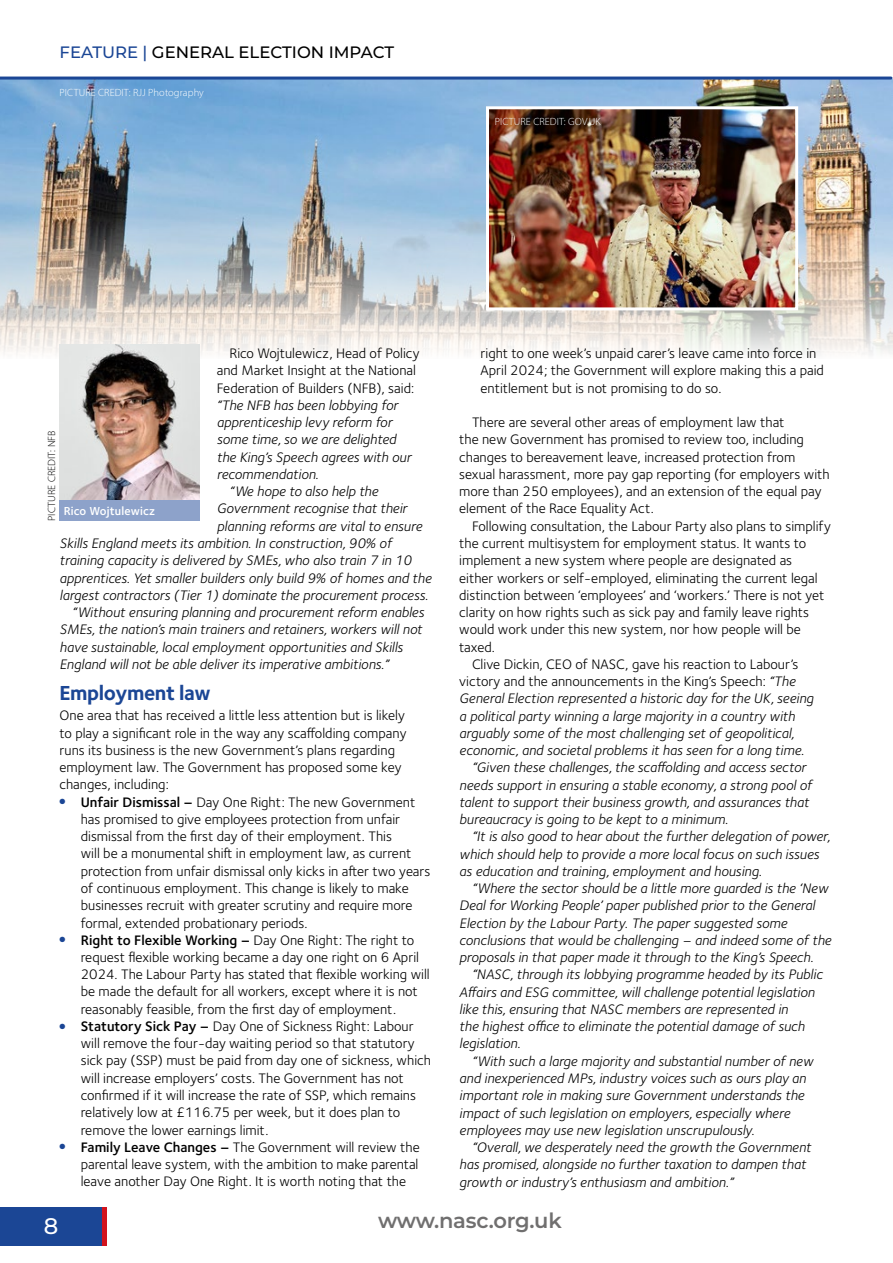
<style>
.page{position:relative;width:893px;height:1263px;background:#fff}
.page>*{position:absolute;margin:0;border:0;box-sizing:border-box;transform-origin:0 0}
.t1{font:100 22.5px "Montserrat";color:#fff}
.t2{font:100 21px "Montserrat";letter-spacing:-.01em;color:#706f6f}
.t3{font:700 21px "Foundry Sterling";letter-spacing:-.02em;color:#1b4695}
.t4{font:100 16.5px "Montserrat";color:#000}
.t5{font:14.25px/17.2px "Foundry Sterling";color:#000}
.t6{font:italic 14.25px "Foundry Sterling";color:#000}
.t7{font:600 12px "Foundry Sterling";letter-spacing:.01em;color:#fff}
.t8{font:300 10.5px "Myriad Pro";letter-spacing:.01em;color:#fff}
.t9{font:300 10.5px "Myriad Pro";letter-spacing:.01em;color:#000}
.s1{color:#1b4695}
.s2{font-weight:600}
.s3{font-style:italic}
</style>
<div class="page">
<img style="left:0;top:80px;width:892px;height:133px">
<svg style="left:0;top:213px;width:893px;height:146px;background:#cececd"></svg>
<hr style="left:0;top:77px;width:891px;height:3px;background:#1b4695">
<div style="left:0;top:1208px;width:102px;height:38px;background:#1b4695"></div>
<div style="left:102px;top:1208px;width:5px;height:38px;background:#d2131d"></div>
<div style="left:60px;top:500px;width:140px;height:21px;background:#8da2ca"></div>
<img style="left:60px;top:344px;width:140px;height:156px">
<img style="left:484px;top:105px;width:316px;height:207px">
<p class="t4" style="left:60px;top:42px;width:336px"><span class="s1">FEATURE |</span> GENERAL ELECTION IMPACT</p>
<p class="t8" style="left:60px;top:86px;width:146px">PICTURE CREDIT: RJJ Photography</p>
<p class="t8" style="left:495px;top:115px;width:108px">PICTURE CREDIT: GOV.UK</p>
<p class="t5" style="left:217px;top:345px;width:204px;text-indent:13px">Rico Wojtulewicz, Head of Policy and Market Insight at the National<br>Federation of Builders (NFB), said:</p>
<p class="t6" style="left:217px;top:397px;width:183px">“The NFB has been lobbying for</p>
<p class="t6" style="left:217px;top:414px;width:177px">apprenticeship levy reform for</p>
<p class="t6" style="left:217px;top:431px;width:181px">some time, so we are delighted</p>
<p class="t6" style="left:217px;top:449px;width:196px">the King’s Speech agrees with our</p>
<p class="t6" style="left:217px;top:466px;width:103px">recommendation.</p>
<p class="t6" style="left:230px;top:483px;width:150px">“We hope to also help the</p>
<p class="t6" style="left:217px;top:500px;width:192px">Government recognise that their</p>
<p class="t6" style="left:217px;top:518px;width:207px">planning reforms are vital to ensure</p>
<p class="t6" style="left:60px;top:535px;width:334px">Skills England meets its ambition. In construction, 90% of</p>
<p class="t6" style="left:60px;top:552px;width:354px">training capacity is delivered by SMEs, who also train 7 in 10</p>
<p class="t6" style="left:60px;top:569px;width:373px">apprentices. Yet smaller builders only build 9% of homes and the</p>
<p class="t6" style="left:60px;top:587px;width:370px">largest contractors (Tier 1) dominate the procurement process.</p>
<p class="t6" style="left:72px;top:604px;width:353px">“Without ensuring planning and procurement reform enables</p>
<p class="t6" style="left:60px;top:621px;width:364px">SMEs, the nation’s main trainers and retainers, workers will not</p>
<p class="t6" style="left:60px;top:638px;width:345px">have sustainable, local employment opportunities and Skills</p>
<p class="t6" style="left:60px;top:656px;width:331px">England will not be able deliver its imperative ambitions.”</p>
<h2 class="t3" style="left:60px;top:680px;width:153px">Employment law</h2>
<p class="t5" style="left:60px;top:707px;width:349px">One area that has received a little less attention but is likely to play a significant role in the way any scaffolding company runs its business is the new Government’s plans regarding employment law. The Government has proposed some key changes, including:</p>
<p class="t5" style="left:81px;top:793px;width:351px;text-indent:-21px"><sup>●</sup> <span class="s2">Unfair Dismissal –</span> Day One Right: The new Government has promised to give employees protection from unfair dismissal from the first day of their employment. This<br>will be a monumental shift in employment law, as current protection from unfair dismissal only kicks in after two years of continuous employment. This change is likely to make businesses recruit with greater scrutiny and require more formal, extended probationary periods.</p>
<p class="t5" style="left:81px;top:931px;width:350px;text-indent:-21px"><sup>●</sup> <span class="s2">Right to Flexible Working –</span> Day One Right: The right to request flexible working became a day one right on 6 April 2024. The Labour Party has stated that flexible working will be made the default for all workers, except where it is not reasonably feasible, from the first day of employment.</p>
<p class="t5" style="left:81px;top:1018px;width:352px;text-indent:-21px"><sup>●</sup> <span class="s2">Statutory Sick Pay –</span> Day One of Sickness Right: Labour will remove the four-day waiting period so that statutory sick pay (SSP) must be paid from day one of sickness, which will increase employers’ costs. The Government has not confirmed if it will increase the rate of SSP, which remains relatively low at £116.75 per week, but it does plan to remove the lower earnings limit.</p>
<p class="t5" style="left:81px;top:1138px;width:340px;text-align:justify;text-indent:-21px"><sup>●</sup> <span class="s2">Family Leave Changes –</span> The Government will review the parental leave system, with the ambition to make parental leave another Day One Right. It is worth noting that the</p>
<p class="t9" style="left:45px;top:521px;width:92px;rotate:-90deg">PICTURE CREDIT: NFB</p>
<p class="t7" style="left:64px;top:503px;width:93px">Rico Wojtulewicz</p>
<p class="t5" style="left:480px;top:345px;width:345px">right to one week’s unpaid carer’s leave came into force in<br>April 2024; the Government will explore making this a paid entitlement but is not promising to do so.</p>
<p class="t5" style="left:459px;top:414px;width:372px;text-indent:13px">There are several other areas of employment law that<br>the new Government has promised to review too, including changes to bereavement leave, increased protection from sexual harassment, more pay gap reporting (for employers with more than 250 employees), and an extension of the equal pay element of the Race Equality Act.</p>
<p class="t5" style="left:472px;top:517px;width:360px">Following consultation, the Labour Party also plans to simplify</p>
<p class="t5" style="left:459px;top:535px;width:348px">the current multisystem for employment status. It wants to</p>
<p class="t5" style="left:459px;top:552px;width:334px">implement a new system where people are designated as</p>
<p class="t5" style="left:459px;top:569px;width:360px">either workers or self-employed, eliminating the current legal</p>
<p class="t5" style="left:459px;top:586px;width:367px">distinction between ‘employees’ and ‘workers.’ There is not yet</p>
<p class="t5" style="left:459px;top:604px;width:351px">clarity on how rights such as sick pay and family leave rights</p>
<p class="t5" style="left:459px;top:621px;width:343px">would work under this new system, nor how people will be</p>
<p class="t5" style="left:459px;top:638px;width:37px">taxed.</p>
<p class="t5" style="left:472px;top:655px;width:328px">Clive Dickin, CEO of NASC, gave his reaction to Labour’s</p>
<p class="t5" style="left:459px;top:673px;width:338px">victory and the announcements in the King’s Speech: <span class="s3">“The</span></p>
<p class="t6" style="left:459px;top:690px;width:356px">General Election represented a historic day for the UK, seeing</p>
<p class="t6" style="left:459px;top:707px;width:337px">a political party winning a large majority in a country with</p>
<p class="t6" style="left:459px;top:725px;width:336px">arguably some of the most challenging set of geopolitical,</p>
<p class="t6" style="left:459px;top:742px;width:346px">economic, and societal problems it has seen for a long time.</p>
<p class="t6" style="left:472px;top:759px;width:336px">“Given these challenges, the scaffolding and access sector</p>
<p class="t6" style="left:459px;top:777px;width:354px">needs support in ensuring a stable economy, a strong pool of</p>
<p class="t6" style="left:459px;top:794px;width:351px">talent to support their business growth, and assurances that</p>
<p class="t6" style="left:459px;top:811px;width:270px">bureaucracy is going to be kept to a minimum.</p>
<p class="t6" style="left:472px;top:828px;width:359px">“It is also good to hear about the further delegation of power,</p>
<p class="t6" style="left:459px;top:846px;width:361px">which should help to provide a more local focus on such issues</p>
<p class="t6" style="left:459px;top:863px;width:304px">as education and training, employment and housing.</p>
<p class="t6" style="left:472px;top:880px;width:358px">“Where the sector should be a little more guarded is the ‘New</p>
<p class="t6" style="left:459px;top:897px;width:357px">Deal for Working People’ paper published prior to the General</p>
<p class="t6" style="left:459px;top:915px;width:329px">Election by the Labour Party. The paper suggested some</p>
<p class="t6" style="left:459px;top:932px;width:374px">conclusions that would be challenging – and indeed some of the</p>
<p class="t6" style="left:459px;top:949px;width:356px">proposals in that paper made it through to the King’s Speech.</p>
<p class="t6" style="left:472px;top:966px;width:352px">“NASC, through its lobbying programme headed by its Public</p>
<p class="t6" style="left:459px;top:984px;width:357px">Affairs and ESG committee, will challenge potential legislation</p>
<p class="t6" style="left:459px;top:1001px;width:330px">like this, ensuring that NASC members are represented in</p>
<p class="t6" style="left:459px;top:1018px;width:347px">the highest office to eliminate the potential damage of such</p>
<p class="t6" style="left:459px;top:1035px;width:63px">legislation.</p>
<p class="t6" style="left:472px;top:1053px;width:343px">“With such a large majority and substantial number of new</p>
<p class="t6" style="left:459px;top:1070px;width:348px">and inexperienced MPs, industry voices such as ours play an</p>
<p class="t6" style="left:459px;top:1087px;width:347px">important role in making sure Government understands the</p>
<p class="t6" style="left:459px;top:1104px;width:332px">impact of such legislation on employers, especially where</p>
<p class="t6" style="left:459px;top:1122px;width:297px">employees may use new legislation unscrupulously.</p>
<p class="t6" style="left:472px;top:1139px;width:341px">“Overall, we desperately need the growth the Government</p>
<p class="t6" style="left:459px;top:1156px;width:348px">has promised, alongside no further taxation to dampen that</p>
<p class="t6" style="left:459px;top:1173px;width:276px">growth or industry’s enthusiasm and ambition.”</p>
<h1 class="t1" style="left:44px;top:1211px;width:16px">8</h1>
<h2 class="t2" style="left:378px;top:1206px;width:185px">www.nasc.org.uk</h2>
</div>
